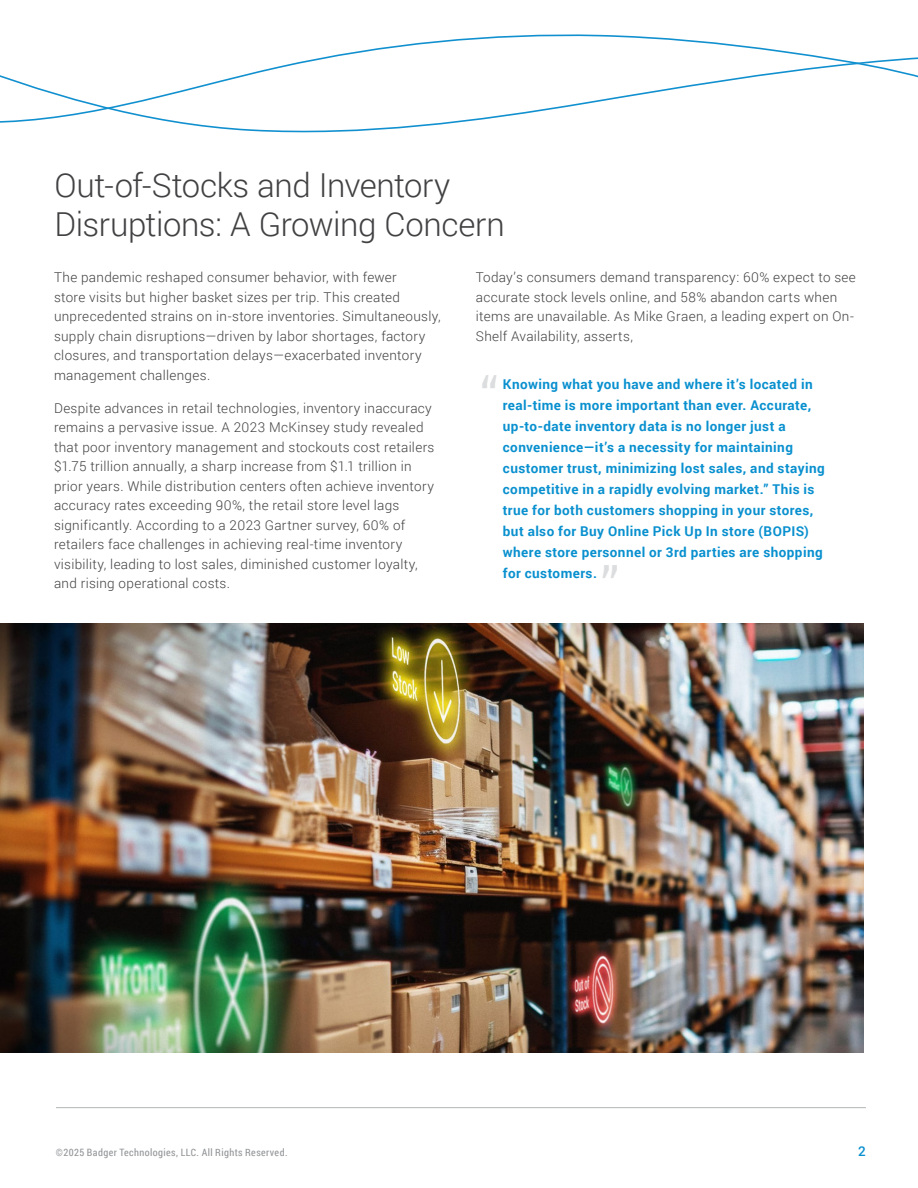
<style>
.page{position:relative;width:918px;height:1188px;background:#fff}
.page>*{position:absolute;margin:0;border:0;box-sizing:border-box;transform-origin:0 0}
.t1{font:49.5px "Roboto";color:#dcddde}
.t2{font:300 33px/39.6px "Roboto";letter-spacing:-.015em;color:#414042}
.t3{font:300 13.5px/19.5px "Roboto";letter-spacing:.025em;color:#414042}
.t4{font:700 13.5px/21px "Roboto";letter-spacing:.03em;color:#0990cf}
.t5{font:500 13.5px "Roboto";color:#0990cf}
.t6{font:10.2px "Roboto Condensed";letter-spacing:.04em;color:#939598}
</style>
<div class="page">
<hr style="left:56px;top:1107px;width:810px;height:1px;background:#b1b4b6">
<svg style="left:438px;top:34px;width:261px;height:7px"></svg>
<svg style="left:0;top:41px;width:918px;height:92px"></svg>
<img style="left:0;top:623px;width:864px;height:430px">
<h2 class="t2" style="left:54px;top:164px;width:452px">Out-of-Stocks and Inventory<br>Disruptions: A Growing Concern</h2>
<p class="t3" style="left:54px;top:267px;width:388px">The pandemic reshaped consumer behavior, with fewer<br>store visits but higher basket sizes per trip. This created unprecedented strains on in-store inventories. Simultaneously, supply chain disruptions—driven by labor shortages, factory closures, and transportation delays—exacerbated inventory management challenges.</p>
<p class="t3" style="left:54px;top:398px;width:382px">Despite advances in retail technologies, inventory inaccuracy remains a pervasive issue. A 2023 McKinsey study revealed that poor inventory management and stockouts cost retailers $1.75 trillion annually, a sharp increase from $1.1 trillion in prior years. While distribution centers often achieve inventory accuracy rates exceeding 90%, the retail store level lags significantly. According to a 2023 Gartner survey, 60% of retailers face challenges in achieving real-time inventory visibility, leading to lost sales, diminished customer loyalty, and rising operational costs.</p>
<p class="t3" style="left:476px;top:267px;width:382px">Today’s consumers demand transparency: 60% expect to see accurate stock levels online, and 58% abandon carts when items are unavailable. As Mike Graen, a leading expert on On-Shelf Availability, asserts,</p>
<p class="t4" style="left:503px;top:373px;width:323px">Knowing what you have and where it’s located in real-time is more important than ever. Accurate, up-to-date inventory data is no longer just a convenience—it’s a necessity for maintaining customer trust, minimizing lost sales, and staying competitive in a rapidly evolving market.” This is true for both customers shopping in your stores, but also for Buy Online Pick Up In store (BOPIS) where store personnel or 3rd parties are shopping for customers.</p>
<h1 class="t1" style="left:480px;top:361px;width:19px">“</h1>
<h1 class="t1" style="left:601px;top:551px;width:20px">”</h1>
<p class="t6" style="left:56px;top:1145px;width:233px">©2025 Badger Technologies, LLC. All Rights Reserved.</p>
<p class="t5" style="left:858px;top:1141px;width:9px">2</p>
</div>
